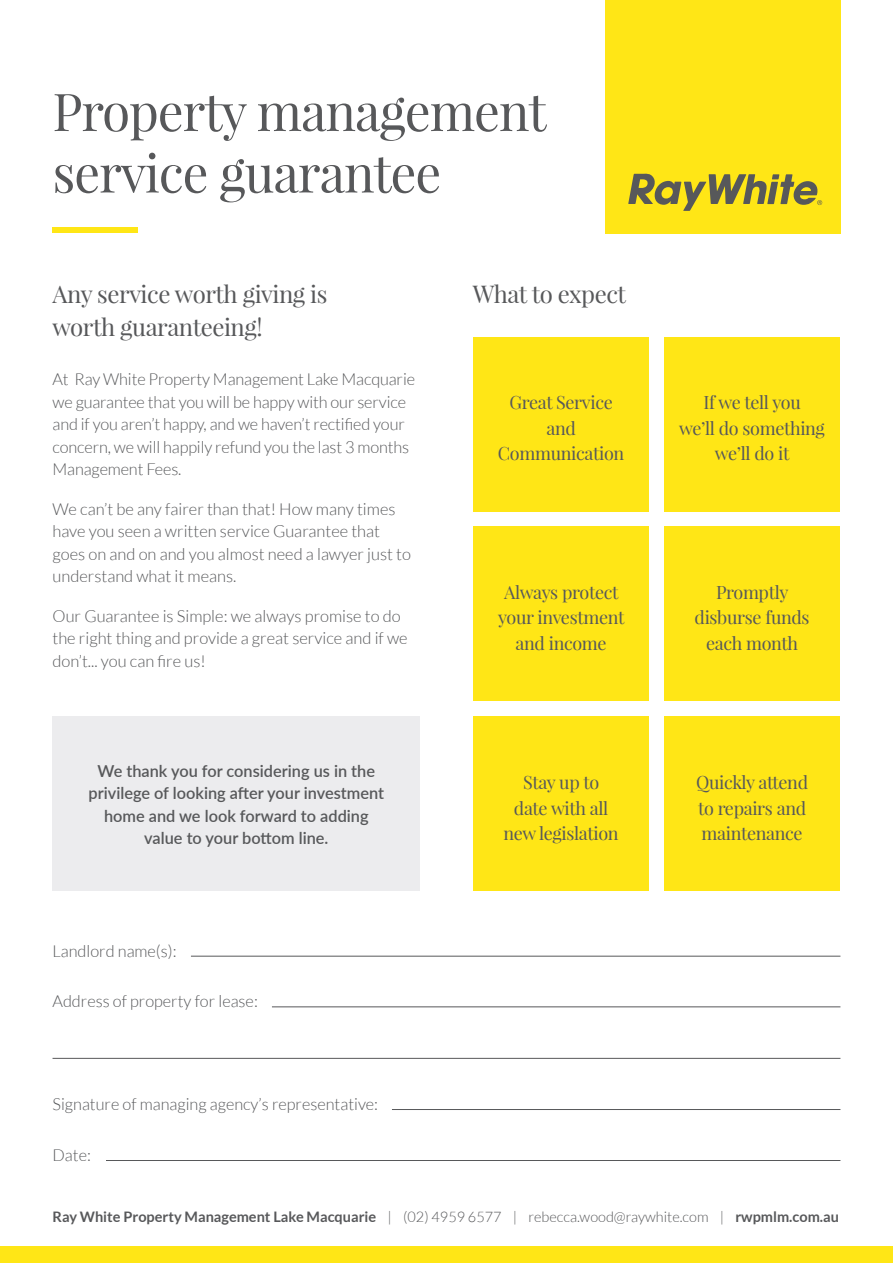
<style>
.page{position:relative;width:893px;height:1263px;background:#fff}
.page>*{position:absolute;margin:0;border:0;box-sizing:border-box;transform-origin:0 0}
.t1{font:52.2px/61.5px "Playfair Display";letter-spacing:-.02em;color:#57585a}
.t2{font:24px/33px "Playfair Display";letter-spacing:-.02em;color:#57585a}
.t3{font:18px/25.3px "Playfair Display";letter-spacing:-.02em;color:#57585a;text-align:center}
.t4{font:300 16.5px/22.5px "Lato";color:#57585a}
.t5{font:600 16.5px/22.5px "Lato";color:#57585a;text-align:center}
.t6{font:700 14.55px "Lato";color:#57585a}
.s1{font-weight:300}
</style>
<div class="page">
<div style="left:606px;top:0;width:234px;height:233px;background:#ffe616"></div>
<svg style="left:628px;top:174px;width:194px;height:37px"></svg>
<div style="left:53px;top:228px;width:85px;height:5px;background:#ffe616"></div>
<div style="left:664px;top:337px;width:175px;height:174px;background:#ffe616"></div>
<div style="left:664px;top:526px;width:175px;height:174px;background:#ffe616"></div>
<div style="left:664px;top:717px;width:175px;height:174px;background:#ffe616"></div>
<div style="left:473px;top:337px;width:175px;height:174px;background:#ffe616"></div>
<div style="left:473px;top:526px;width:175px;height:174px;background:#ffe616"></div>
<div style="left:473px;top:717px;width:175px;height:174px;background:#ffe616"></div>
<div style="left:53px;top:717px;width:367px;height:174px;background:#ececee"></div>
<div style="left:0;top:1246px;width:893px;height:17px;background:#ffe616"></div>
<hr style="left:191px;top:956px;width:649px;height:1px;background:#57585a">
<hr style="left:272px;top:1006px;width:568px;height:1px;background:#57585a">
<hr style="left:392px;top:1109px;width:448px;height:1px;background:#57585a">
<hr style="left:106px;top:1160px;width:734px;height:1px;background:#57585a">
<hr style="left:53px;top:1058px;width:787px;height:1px;background:#57585a">
<p class="t1" style="left:53px;top:81px;width:495px">Property management service guarantee</p>
<p class="t2" style="left:52px;top:278px;width:277px">Any service worth giving is worth guaranteeing!</p>
<p class="t4" style="left:53px;top:368px;width:364px">At Ray White Property Management Lake Macquarie we guarantee that you will be happy with our service and if you aren’t happy, and we haven’t rectified your concern, we will happily refund you the last 3 months Management Fees.</p>
<p class="t4" style="left:53px;top:498px;width:360px">We can’t be any fairer than that! How many times have you seen a written service Guarantee that goes on and on and you almost need a lawyer just to understand what it means.</p>
<p class="t4" style="left:53px;top:605px;width:357px">Our Guarantee is Simple: we always promise to do the right thing and provide a great service and if we don’t... you can fire us!</p>
<p class="t5" style="left:89px;top:759px;width:297px">We thank you for considering us in the privilege of looking after your investment home and we look forward to adding value to your bottom line.</p>
<p class="t4" style="left:53px;top:939px;width:126px">Landlord name(s):</p>
<p class="t4" style="left:53px;top:990px;width:207px">Address of property for lease:</p>
<p class="t4" style="left:53px;top:1093px;width:327px">Signature of managing agency’s representative:</p>
<p class="t4" style="left:53px;top:1143px;width:40px">Date:</p>
<p class="t2" style="left:473px;top:278px;width:155px">What to expect</p>
<p class="t3" style="left:498px;top:390px;width:128px">Great Service and<br>Communication</p>
<p class="t3" style="left:498px;top:579px;width:128px">Always protect your investment and income</p>
<p class="t3" style="left:504px;top:770px;width:117px">Stay up to<br>date with all new legislation</p>
<p class="t3" style="left:679px;top:390px;width:147px">If we tell you<br>we’ll do something we’ll do it</p>
<p class="t3" style="left:695px;top:579px;width:116px">Promptly disburse funds each month</p>
<p class="t3" style="left:696px;top:770px;width:114px;text-align:justify">Quickly attend to repairs and maintenance</p>
<p class="t6" style="left:53px;top:1208px;width:788px">Ray White Property Management Lake Macquarie <span class="s1">| (02) 4959 6577 | rebecca.wood@raywhite.com |</span> rwpmlm.com.au</p>
</div>
